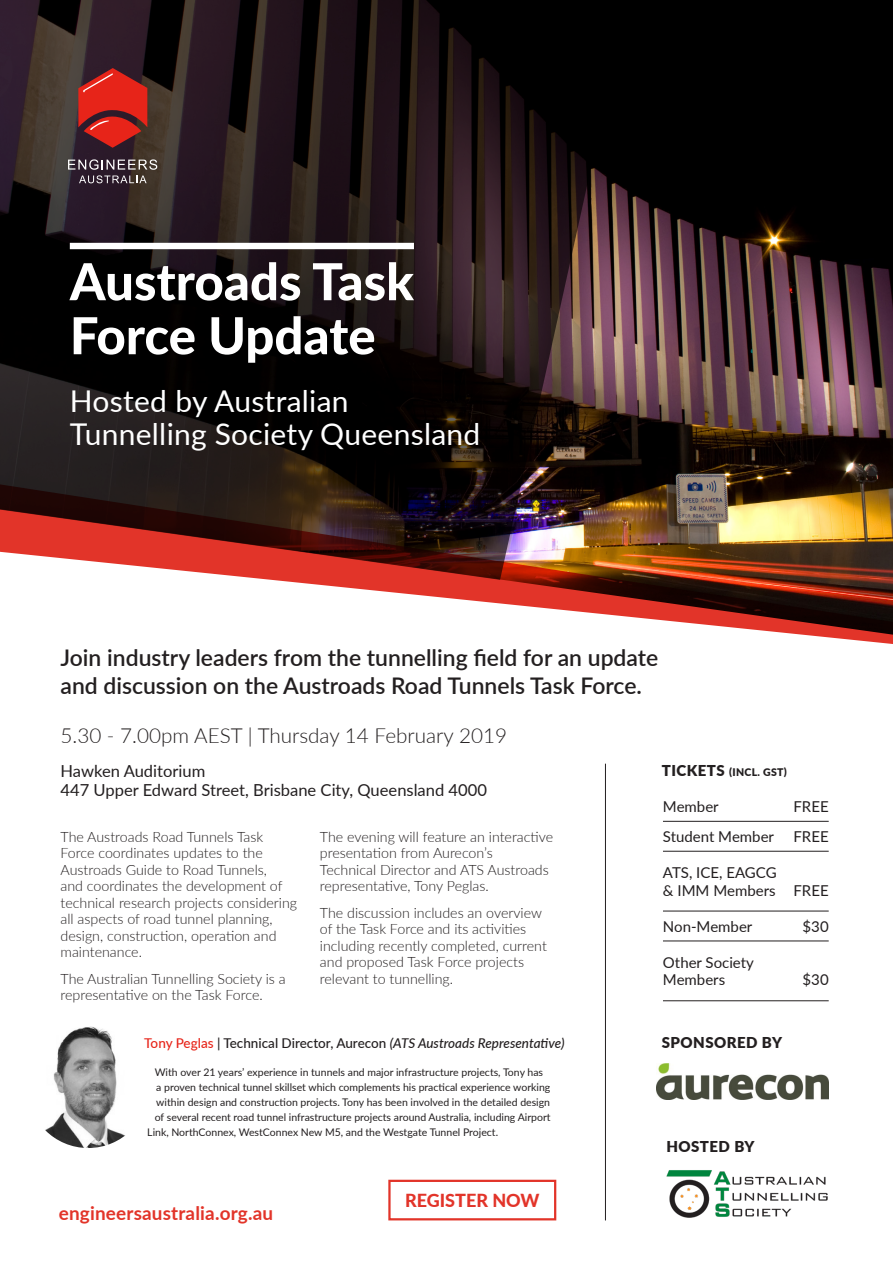
<style>
.page{position:relative;width:893px;height:1263px;background:#fff}
.page>*{position:absolute;margin:0;border:0;box-sizing:border-box;transform-origin:0 0}
.t1{font:800 51px/54px "Lato";color:#fff}
.t2{font:30px/33px "Lato";letter-spacing:.01em;color:#fff}
.t3{font:600 22.95px/27.9px "Lato";color:#231f20}
.Date{font:300 20.7px "Lato";color:#231f20}
.URL{font:700 18.9px "Lato";letter-spacing:.01em;color:#e23429}
.Call_to_action_butto{font:800 18px "Lato";color:#e23429}
.Location{font:16.5px "Lato";color:#231f20}
.Details_list{font:15px/17.9px "Lato";color:#231f20}
.Sponsored_by{font:900 15px "Lato";letter-spacing:.03em;color:#231f20}
.body{font:300 14.25px/16.5px "Lato";color:#231f20}
.t4{font:italic 500 13.5px "Lato";color:#231f20}
.t5{font:10.5px "Lato";color:#231f20}
.Sponsored_by-2{font:900 10.5px "Lato";letter-spacing:.03em;color:#231f20}
.s1{font-size:15px}
.s2{font-style:normal;color:#e72419}
.s3{font-style:normal}
</style>
<div class="page">
<img style="left:633px;top:0;width:260px;height:479px">
<svg style="left:0;top:0;width:633px;height:479px;background:#1f1516"></svg>
<div style="left:70px;top:243px;width:344px;height:6px;background:#fff"></div>
<svg style="left:68px;top:159px;width:89px;height:24px;background:#5c5056"></svg>
<svg style="left:78px;top:68px;width:69px;height:80px;background:#a82521"></svg>
<img style="left:0;top:479px;width:893px;height:165px">
<hr style="left:605px;top:764px;width:1px;height:456px;background:#231f20">
<div style="left:388px;top:1180px;width:168px;height:40px;border:2px solid #e23429"></div>
<img style="left:656px;top:1063px;width:173px;height:36px">
<hr style="left:663px;top:821px;width:166px;height:1px;background:#231f20">
<hr style="left:663px;top:851px;width:166px;height:1px;background:#231f20">
<hr style="left:663px;top:911px;width:166px;height:1px;background:#231f20">
<hr style="left:663px;top:940px;width:166px;height:1px;background:#231f20">
<hr style="left:663px;top:1000px;width:166px;height:1px;background:#231f20">
<img style="left:27px;top:1026px;width:122px;height:122px;border-radius:61px">
<img style="left:666px;top:1170px;width:162px;height:48px">
<h1 class="t1" style="left:70px;top:252px;width:346px">Austroads Task<br>Force Update</h1>
<h2 class="t2" style="left:70px;top:384px;width:412px">Hosted by Australian<br>Tunnelling Society Queensland</h2>
<h3 class="t3" style="left:61px;top:643px;width:599px">Join industry leaders from the tunnelling field for an update and discussion on the Austroads Road Tunnels Task Force.</h3>
<p class="Date" style="left:61px;top:721px;width:448px">5.30 - 7.00pm AEST | Thursday 14 February 2019</p>
<p class="Location" style="left:61px;top:759px;width:146px">Hawken Auditorium</p>
<p class="Location" style="left:61px;top:778px;width:428px">447 Upper Edward Street, Brisbane City, Queensland 4000</p>
<p class="Sponsored_by-2" style="left:662px;top:764px;width:127px"><span class="s1">TICKETS</span> (INCL. GST)</p>
<p class="Details_list" style="left:663px;top:797px;width:57px">Member</p>
<p class="Details_list" style="left:793px;top:797px;width:37px">FREE</p>
<p class="Details_list" style="left:663px;top:827px;width:113px">Student Member</p>
<p class="Details_list" style="left:793px;top:827px;width:37px">FREE</p>
<p class="Details_list" style="left:663px;top:863px;width:167px">ATS, ICE, EAGCG<br>&amp; IMM Members FREE</p>
<p class="Details_list" style="left:663px;top:916px;width:91px">Non-Member</p>
<p class="Details_list" style="left:803px;top:916px;width:28px">$30</p>
<p class="Details_list" style="left:663px;top:952px;width:92px">Other Society<br>Members</p>
<p class="body" style="left:320px;top:828px;width:235px">The evening will feature an interactive presentation from Aurecon’s<br>Technical Director and ATS Austroads representative, Tony Peglas.</p>
<p class="body" style="left:320px;top:904px;width:228px">The discussion includes an overview of the Task Force and its activities including recently completed, current and proposed Task Force projects relevant to tunnelling.</p>
<p class="body" style="left:61px;top:828px;width:238px">The Austroads Road Tunnels Task Force coordinates updates to the Austroads Guide to Road Tunnels,<br>and coordinates the development of technical research projects considering all aspects of road tunnel planning, design, construction, operation and maintenance.</p>
<p class="body" style="left:61px;top:970px;width:227px">The Australian Tunnelling Society is a representative on the Task Force.</p>
<p class="Details_list" style="left:803px;top:970px;width:28px">$30</p>
<p class="t4" style="left:144px;top:1034px;width:422px"><span class="s2">Tony Peglas</span> <span class="s3">| Technical Director, Aurecon</span> (ATS Austroads Representative)</p>
<p class="t5" style="left:155px;top:1065px;width:390px">With over 21 years’ experience in tunnels and major infrastructure projects, Tony has</p>
<p class="t5" style="left:156px;top:1080px;width:396px">a proven technical tunnel skillset which complements his practical experience working</p>
<p class="t5" style="left:156px;top:1095px;width:395px">within design and construction projects. Tony has been involved in the detailed design</p>
<p class="t5" style="left:155px;top:1110px;width:397px">of several recent road tunnel infrastructure projects around Australia, including Airport</p>
<p class="t5" style="left:147px;top:1125px;width:352px">Link, NorthConnex, WestConnex New M5, and the Westgate Tunnel Project.</p>
<p class="URL" style="left:59px;top:1199px;width:216px">engineersaustralia.org.au</p>
<p class="Call_to_action_butto" style="left:405px;top:1187px;width:136px">REGISTER NOW</p>
<p class="Sponsored_by" style="left:662px;top:1031px;width:122px">SPONSORED BY</p>
<p class="Sponsored_by" style="left:666px;top:1135px;width:90px">HOSTED BY</p>
</div>
